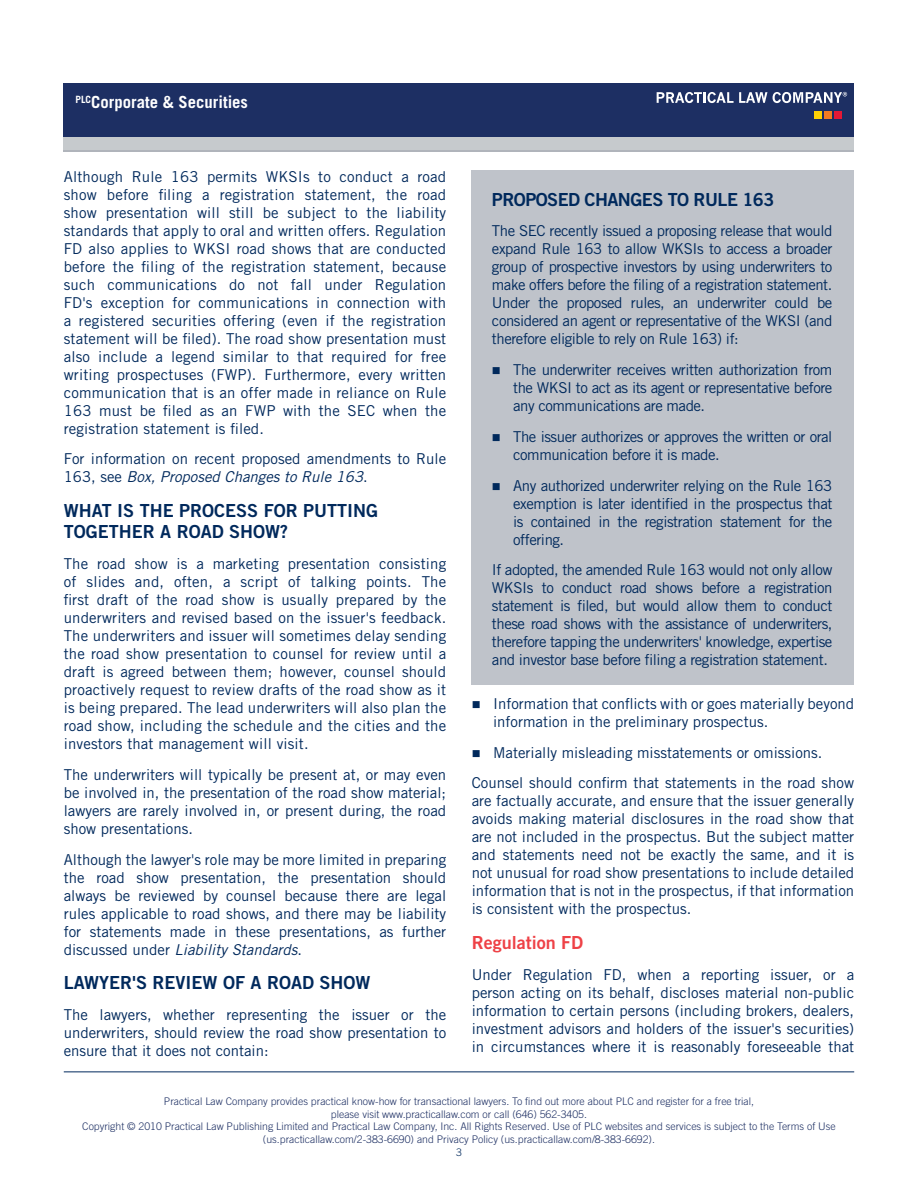
<style>
.page{position:relative;width:918px;height:1188px;background:#fff}
.page>*{position:absolute;margin:0;border:0;box-sizing:border-box;transform-origin:0 0}
.bulleted1{font:18px/21.6px "Trade Gothic Bold Two";color:#00295c}
.bulleted1-2{font:18px "Trade Gothic Bold Two";letter-spacing:-.03em;color:#00295c}
.para{font:18px "Trade Gothic Bold Two";color:#ee4146}
.t1{font:700 16.65px "Trade Gothic";color:#fff}
.bulleted1-3{font:15px/18px "Trade Gothic";color:#00295c;text-align:justify}
.bulleted1-4{font:15px/18px "Trade Gothic";letter-spacing:-.03em;color:#00295c}
.t2{font:300 10.5px/12.6px "Trade Gothic";color:#1d2f63;text-align:center}
.t3{font:300 10.5px "Trade Gothic";color:#00295c}
.s1{font-style:italic}
</style>
<div class="page">
<hr style="left:64px;top:1071px;width:790px;height:1px;background:#00295c">
<div style="left:64px;top:83px;width:790px;height:54px;background:#1d2f63"></div>
<div style="left:64px;top:137px;width:790px;height:13px;background:#c6cacd"></div>
<hr style="left:64px;top:150px;width:790px;height:2px;background:#b0b4bb">
<svg style="left:657px;top:92px;width:110px;height:11px"></svg>
<div style="left:815px;top:111px;width:7px;height:8px;background:#fed105"></div>
<div style="left:825px;top:111px;width:7px;height:8px;background:#f47b21"></div>
<div style="left:835px;top:111px;width:7px;height:8px;background:#e51836"></div>
<svg style="left:773px;top:92px;width:74px;height:11px"></svg>
<div style="left:472px;top:170px;width:382px;height:515px;background:#bfc3ca"></div>
<p class="t1" style="left:76px;top:92px;width:174px"><sup>PLC</sup>Corporate &amp; Securities</p>
<p class="bulleted1-3" style="left:64px;top:167px;width:384px">Although Rule 163 permits WKSIs to conduct a road show before filing a registration statement, the road show presentation will still be subject to the liability standards that apply to oral and written offers. Regulation FD also applies to WKSI road shows that are conducted before the filing of the registration statement, because such communications do not fall under Regulation FD's exception for communications in connection with a registered securities offering (even if the registration statement will be filed). The road show presentation must also include a legend similar to that required for free writing prospectuses (FWP). Furthermore, every written communication that is an offer made in reliance on Rule 163 must be filed as an FWP with the SEC when the registration statement is filed.</p>
<p class="bulleted1-3" style="left:64px;top:450px;width:384px">For information on recent proposed amendments to Rule<br>163, see <span class="s1">Box, Proposed Changes to Rule 163</span>.</p>
<p class="bulleted1" style="left:64px;top:499px;width:316px">WHAT IS THE PROCESS FOR PUTTING<br>TOGETHER A ROAD SHOW?</p>
<p class="bulleted1-3" style="left:64px;top:555px;width:384px">The road show is a marketing presentation consisting of slides and, often, a script of talking points. The first draft of the road show is usually prepared by the underwriters and revised based on the issuer's feedback.<br>The underwriters and issuer will sometimes delay sending the road show presentation to counsel for review until a draft is agreed between them; however, counsel should proactively request to review drafts of the road show as it is being prepared. The lead underwriters will also plan the road show, including the schedule and the cities and the investors that management will visit.</p>
<p class="bulleted1-3" style="left:64px;top:765px;width:384px">The underwriters will typically be present at, or may even be involved in, the presentation of the road show material; lawyers are rarely involved in, or present during, the road show presentations.</p>
<p class="bulleted1-3" style="left:64px;top:850px;width:384px">Although the lawyer's role may be more limited in preparing the road show presentation, the presentation should always be reviewed by counsel because there are legal rules applicable to road shows, and there may be liability for statements made in these presentations, as further discussed under <span class="s1">Liability Standards</span>.</p>
<p class="bulleted1" style="left:64px;top:972px;width:308px">LAWYER'S REVIEW OF A ROAD SHOW</p>
<p class="bulleted1-3" style="left:64px;top:1005px;width:384px">The lawyers, whether representing the issuer or the underwriters, should review the road show presentation to ensure that it does not contain:</p>
<p class="bulleted1-2" style="left:492px;top:188px;width:284px">PROPOSED CHANGES TO RULE 163</p>
<p class="bulleted1-3" style="left:492px;top:222px;width:342px">The SEC recently issued a proposing release that would expand Rule 163 to allow WKSIs to access a broader group of prospective investors by using underwriters to make offers before the filing of a registration statement.<br>Under the proposed rules, an underwriter could be considered an agent or representative of the WKSI (and therefore eligible to rely on Rule 163) if:</p>
<p class="bulleted1-3" style="left:513px;top:361px;width:321px">The underwriter receives written authorization from the WKSI to act as its agent or representative before any communications are made.</p>
<p class="bulleted1-4" style="left:513px;top:427px;width:321px">The issuer authorizes or approves the written or oral communication before it is made.</p>
<p class="bulleted1-3" style="left:513px;top:476px;width:321px">Any authorized underwriter relying on the Rule 163 exemption is later identified in the prospectus that is contained in the registration statement for the offering.</p>
<p class="bulleted1-3" style="left:492px;top:561px;width:342px">If adopted, the amended Rule 163 would not only allow WKSIs to conduct road shows before a registration statement is filed, but would allow them to conduct these road shows with the assistance of underwriters, therefore tapping the underwriters' knowledge, expertise and investor base before filing a registration statement.</p>
<p class="bulleted1-3" style="left:493px;top:694px;width:363px">Information that conflicts with or goes materially beyond information in the preliminary prospectus.</p>
<p class="bulleted1-3" style="left:493px;top:743px;width:331px">Materially misleading misstatements or omissions.</p>
<p class="bulleted1-3" style="left:472px;top:774px;width:384px">Counsel should confirm that statements in the road show are factually accurate, and ensure that the issuer generally avoids making material disclosures in the road show that are not included in the prospectus. But the subject matter and statements need not be exactly the same, and it is not unusual for road show presentations to include detailed information that is not in the prospectus, if that information is consistent with the prospectus.</p>
<p class="para" style="left:472px;top:931px;width:113px">Regulation FD</p>
<p class="bulleted1-3" style="left:472px;top:965px;width:384px">Under Regulation FD, when a reporting issuer, or a person acting on its behalf, discloses material non-public information to certain persons (including brokers, dealers, investment advisors and holders of the issuer's securities) in circumstances where it is reasonably foreseeable that</p>
<p class="t2" style="left:82px;top:1095px;width:755px">Practical Law Company provides practical know-how for transactional lawyers. To find out more about PLC and register for a free trial,<br>please visit www.practicallaw.com or call (646) 562-3405.<br>Copyright © 2010 Practical Law Publishing Limited and Practical Law Company, Inc. All Rights Reserved. Use of PLC websites and services is subject to the Terms of Use (us.practicallaw.com/2-383-6690) and Privacy Policy (us.practicallaw.com/8-383-6692).</p>
<p class="t3" style="left:456px;top:1146px;width:7px">3</p>
</div>
